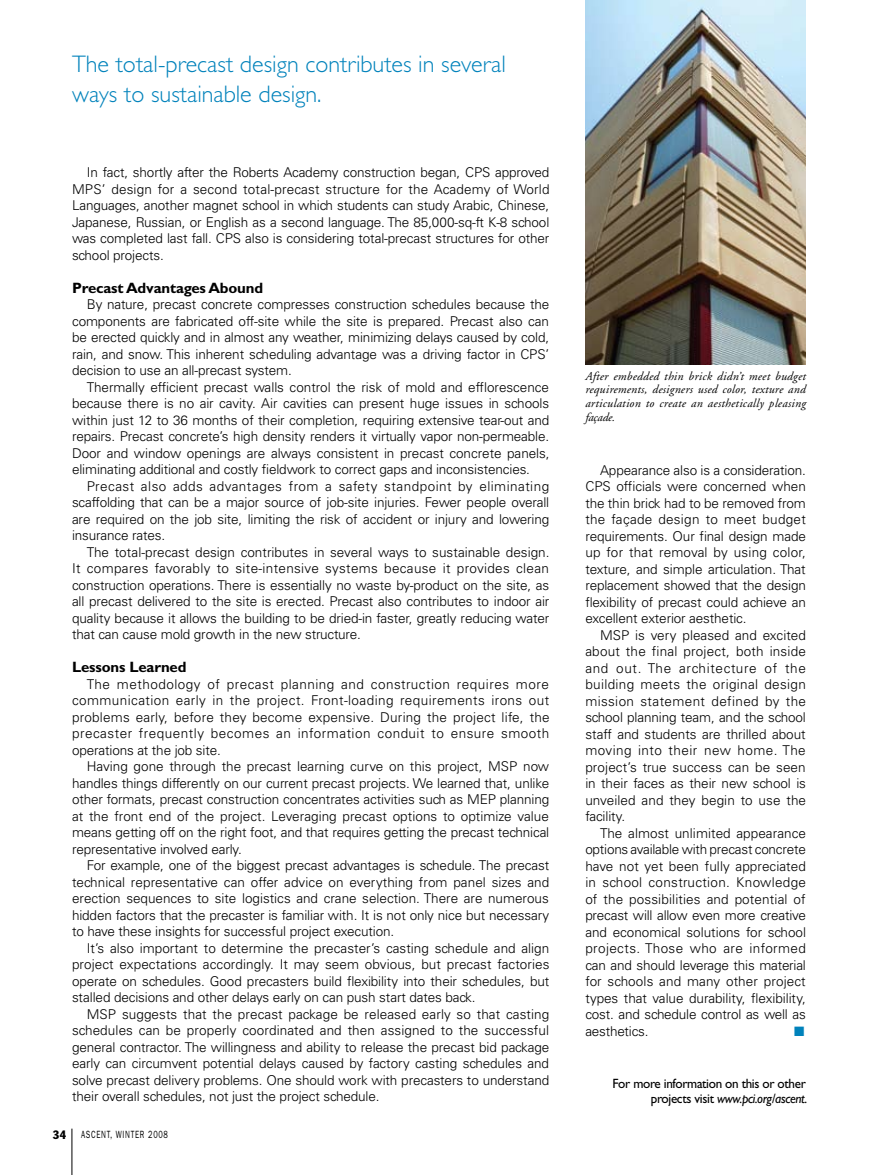
<style>
.page{position:relative;width:878px;height:1175px;background:#fff}
.page>*{position:absolute;margin:0;border:0;box-sizing:border-box;transform-origin:0 0}
.t1{font:300 24px/30px "Gill Sans";color:#0082bb}
.t2{font:700 15px "Gill Sans";letter-spacing:-.01em;color:#000}
.t3{font:300 13.5px/16.5px "Univers";letter-spacing:-.01em;color:#000;text-align:justify}
.t4{font:13.5px/15px "Gill Sans";letter-spacing:-.025em;color:#000;text-align:right}
.t5{font:italic 12px/13.5px "Adobe Garamond";letter-spacing:.025em;color:#000;text-align:justify}
.t6{font:10.5px "Franklin Gothic";letter-spacing:.1em;color:#000;scale:.7 1}
.s1{font-stretch:condensed;font-size:12px}
.s2{font-style:italic}
</style>
<div class="page">
<img style="left:585px;top:0;width:221px;height:364px">
<hr style="left:72px;top:1128px;width:1px;height:46px;background:#000">
<h1 class="t1" style="left:72px;top:49px;width:435px">The total-precast design contributes in several ways to sustainable design.</h1>
<p class="t3" style="left:72px;top:164px;width:479px;text-indent:15px">In fact, shortly after the Roberts Academy construction began, CPS approved MPS’ design for a second total-precast structure for the Academy of World Languages, another magnet school in which students can study Arabic, Chinese, Japanese, Russian, or English as a second language. The 85,000-sq-ft K-8 school was completed last fall. CPS also is considering total-precast structures for other school projects.</p>
<p class="t2" style="left:72px;top:279px;width:193px">Precast Advantages Abound</p>
<p class="t3" style="left:72px;top:296px;width:478px;text-indent:15px">By nature, precast concrete compresses construction schedules because the components are fabricated off-site while the site is prepared. Precast also can be erected quickly and in almost any weather, minimizing delays caused by cold, rain, and snow. This inherent scheduling advantage was a driving factor in CPS’ decision to use an all-precast system.</p>
<p class="t3" style="left:72px;top:378px;width:479px;text-indent:15px">Thermally efficient precast walls control the risk of mold and efflorescence because there is no air cavity. Air cavities can present huge issues in schools within just 12 to 36 months of their completion, requiring extensive tear-out and repairs. Precast concrete’s high density renders it virtually vapor non-permeable.<br>Door and window openings are always consistent in precast concrete panels, eliminating additional and costly fieldwork to correct gaps and inconsistencies.</p>
<p class="t3" style="left:72px;top:477px;width:479px;text-indent:15px">Precast also adds advantages from a safety standpoint by eliminating scaffolding that can be a major source of job-site injuries. Fewer people overall are required on the job site, limiting the risk of accident or injury and lowering insurance rates.</p>
<p class="t3" style="left:72px;top:543px;width:479px;text-indent:15px">The total-precast design contributes in several ways to sustainable design.<br>It compares favorably to site-intensive systems because it provides clean construction operations. There is essentially no waste by-product on the site, as all precast delivered to the site is erected. Precast also contributes to indoor air quality because it allows the building to be dried-in faster, greatly reducing water that can cause mold growth in the new structure.</p>
<p class="t2" style="left:72px;top:658px;width:116px">Lessons Learned</p>
<p class="t3" style="left:72px;top:675px;width:479px;text-indent:15px">The methodology of precast planning and construction requires more communication early in the project. Front-loading requirements irons out problems early, before they become expensive. During the project life, the precaster frequently becomes an information conduit to ensure smooth operations at the job site.</p>
<p class="t3" style="left:72px;top:758px;width:479px;text-indent:15px">Having gone through the precast learning curve on this project, MSP now handles things differently on our current precast projects. We learned that, unlike other formats, precast construction concentrates activities such as MEP planning at the front end of the project. Leveraging precast options to optimize value means getting off on the right foot, and that requires getting the precast technical representative involved early.</p>
<p class="t3" style="left:72px;top:857px;width:479px;text-indent:15px">For example, one of the biggest precast advantages is schedule. The precast technical representative can offer advice on everything from panel sizes and erection sequences to site logistics and crane selection. There are numerous hidden factors that the precaster is familiar with. It is not only nice but necessary to have these insights for successful project execution.</p>
<p class="t3" style="left:72px;top:939px;width:479px;text-indent:15px">It’s also important to determine the precaster’s casting schedule and align project expectations accordingly. It may seem obvious, but precast factories operate on schedules. Good precasters build flexibility into their schedules, but stalled decisions and other delays early on can push start dates back.</p>
<p class="t3" style="left:72px;top:1005px;width:479px;text-indent:15px">MSP suggests that the precast package be released early so that casting schedules can be properly coordinated and then assigned to the successful general contractor. The willingness and ability to release the precast bid package early can circumvent potential delays caused by factory casting schedules and solve precast delivery problems. One should work with precasters to understand their overall schedules, not just the project schedule.</p>
<p class="t6" style="left:53px;top:1128px;width:166px"><span class="s1">34</span> ASCENT, WINTER 2008</p>
<p class="t5" style="left:585px;top:370px;width:222px">After embedded thin brick didn’t meet budget requirements, designers used color, texture and articulation to create an aesthetically pleasing façade.</p>
<p class="t3" style="left:585px;top:462px;width:222px;text-indent:15px">Appearance also is a consideration.<br>CPS officials were concerned when the thin brick had to be removed from the façade design to meet budget requirements. Our final design made up for that removal by using color, texture, and simple articulation. That replacement showed that the design flexibility of precast could achieve an excellent exterior aesthetic.</p>
<p class="t3" style="left:585px;top:627px;width:222px;text-indent:15px">MSP is very pleased and excited about the final project, both inside and out. The architecture of the building meets the original design mission statement defined by the school planning team, and the school staff and students are thrilled about moving into their new home. The project’s true success can be seen in their faces as their new school is unveiled and they begin to use the facility.</p>
<p class="t3" style="left:585px;top:825px;width:222px;text-indent:15px">The almost unlimited appearance options available with precast concrete have not yet been fully appreciated in school construction. Knowledge of the possibilities and potential of precast will allow even more creative and economical solutions for school projects. Those who are informed can and should leverage this material for schools and many other project types that value durability, flexibility, cost. and schedule control as well as aesthetics.</p>
<p class="t4" style="left:612px;top:1076px;width:196px">For more information on this or other projects visit <span class="s2">www.pci.org/ascent.</span></p>
</div>
